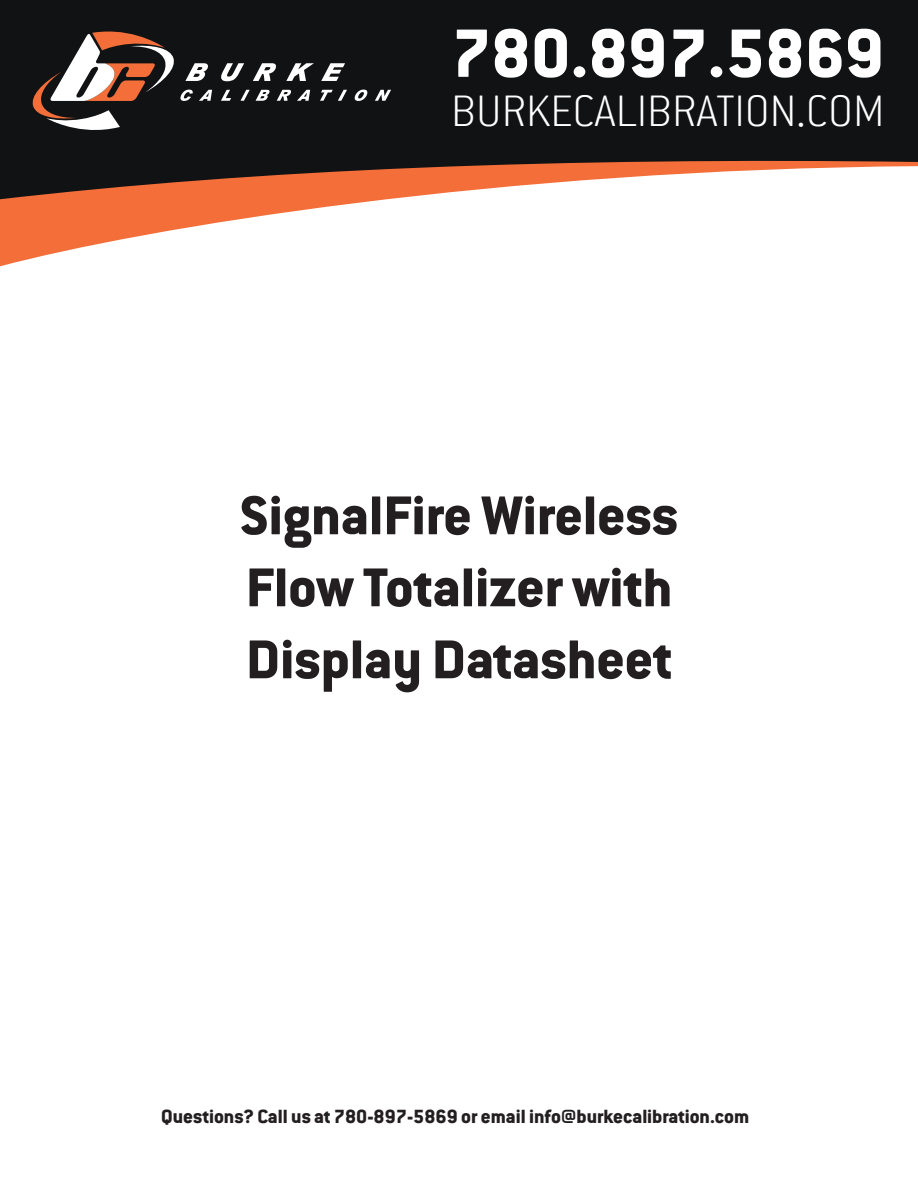
<style>
.page{position:relative;width:918px;height:1188px;background:#fff}
.page>*{position:absolute;margin:0;border:0;box-sizing:border-box;transform-origin:0 0}
.t1{font:800 75px "Conduit ITC Std";color:#fff}
.t2{font:800 60px/72px "Conduit ITC Std";color:#231f20;text-align:justify}
.t3{font:300 48.45px "Conduit ITC Extra";color:#fff}
.t4{font:800 21px "Conduit ITC Std";color:#231f20}
</style>
<div class="page">
<svg style="left:0;top:199px;width:389px;height:67px"></svg>
<svg style="left:0;top:0;width:918px;height:199px;background:#362b27"></svg>
<svg style="left:221px;top:90px;width:10px;height:11px"></svg>
<svg style="left:241px;top:90px;width:9px;height:11px"></svg>
<svg style="left:256px;top:90px;width:14px;height:11px"></svg>
<svg style="left:277px;top:90px;width:14px;height:11px"></svg>
<svg style="left:297px;top:90px;width:13px;height:11px"></svg>
<svg style="left:320px;top:90px;width:27px;height:11px"></svg>
<svg style="left:354px;top:90px;width:14px;height:11px"></svg>
<svg style="left:375px;top:90px;width:16px;height:11px"></svg>
<svg style="left:30px;top:29px;width:182px;height:105px"></svg>
<svg style="left:221px;top:63px;width:23px;height:18px"></svg>
<svg style="left:253px;top:63px;width:23px;height:18px"></svg>
<svg style="left:286px;top:63px;width:28px;height:18px"></svg>
<svg style="left:321px;top:63px;width:24px;height:18px"></svg>
<h1 class="t1" style="left:451px;top:8px;width:435px">780.897.5869</h1>
<h3 class="t3" style="left:451px;top:81px;width:435px">BURKECALIBRATION.COM</h3>
<h2 class="t2" style="left:240px;top:478px;width:440px">SignalFire Wireless Flow Totalizer with Display Datasheet</h2>
<p class="t4" style="left:161px;top:1104px;width:589px">Questions? Call us at 780-897-5869 or email info@burkecalibration.com</p>
</div>
